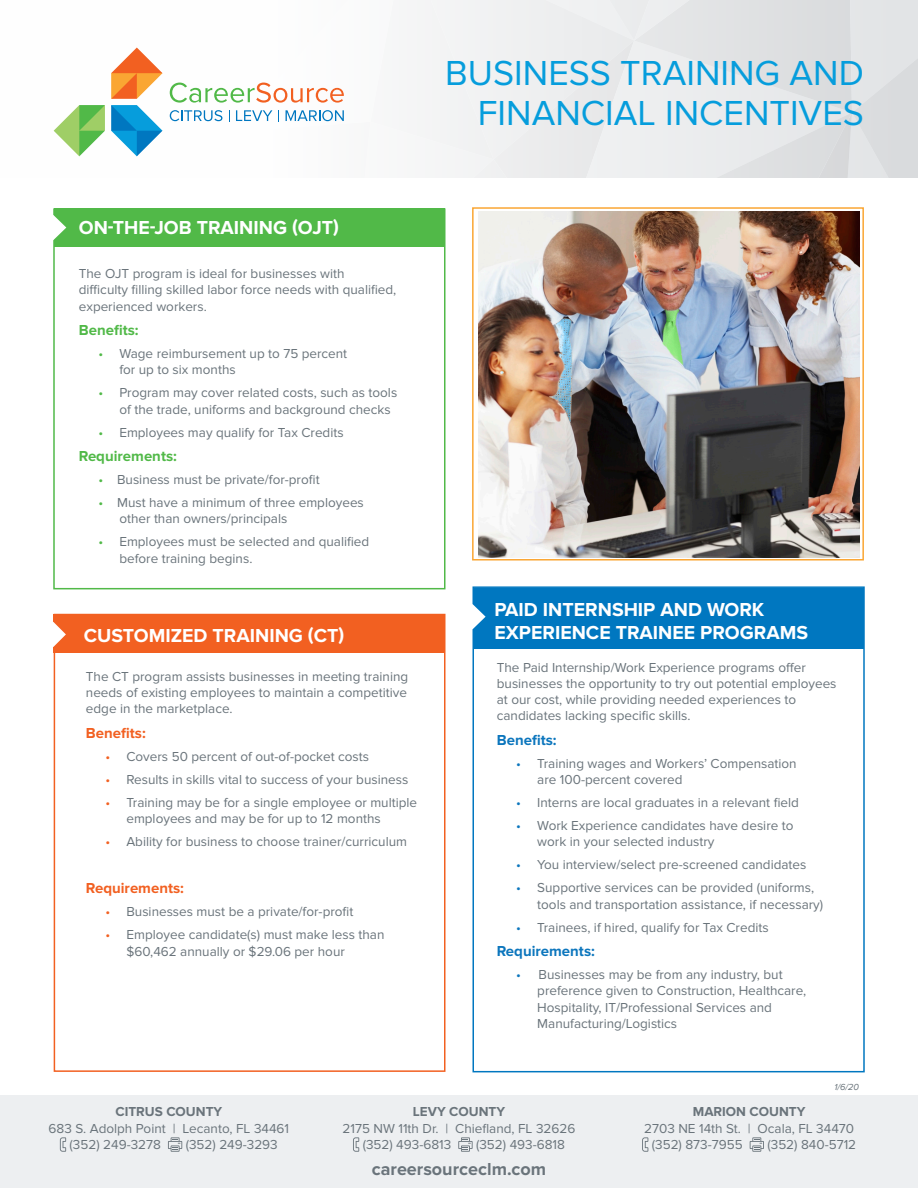
<style>
.page{position:relative;width:918px;height:1188px;background:#fff}
.page>*{position:absolute;margin:0;border:0;box-sizing:border-box;transform-origin:0 0}
.t1{font:36px/40.2px "Proxima Nova";color:#069ddc;text-align:right}
.t2{font:700 19.5px/23.4px "Proxima Nova";color:#fff}
.t3{font:700 18px "Proxima Nova";color:#6a747b}
.t4{font:700 15px "Proxima Nova";color:#0c76bd}
.t5{font:700 15px "Proxima Nova";color:#51b948}
.t6{font:700 15px "Proxima Nova";color:#f26021}
.t7{font:13.5px/16.2px "Proxima Nova";color:#6a747b}
.t8{font:700 13.5px "Proxima Nova";color:#6a747b}
.t9{font:italic 9px "Proxima Nova";color:#6a747b}
.s1{color:#51b948}
.s2{color:#f26021}
.s3{color:#0c76bd}
</style>
<div class="page">
<div style="left:473px;top:588px;width:390px;height:60px;background:#0077c0"></div>
<div style="left:472px;top:207px;width:392px;height:354px;border:2px solid #faa633"></div>
<div style="left:472px;top:586px;width:393px;height:486px;border:2px solid #0077c0"></div>
<svg style="left:472px;top:604px;width:14px;height:25px"></svg>
<div style="left:54px;top:208px;width:391px;height:39px;background:#51b948"></div>
<div style="left:53px;top:208px;width:393px;height:381px;border:2px solid #51b948"></div>
<svg style="left:53px;top:215px;width:13px;height:25px"></svg>
<div style="left:54px;top:614px;width:390px;height:38px;background:#f26021"></div>
<div style="left:54px;top:614px;width:392px;height:458px;border:2px solid #f26021"></div>
<svg style="left:53px;top:622px;width:13px;height:25px"></svg>
<svg style="left:53px;top:0;width:865px;height:177px"></svg>
<div style="left:0;top:1095px;width:918px;height:93px;background:#edeff1"></div>
<svg style="left:60px;top:1137px;width:6px;height:15px"></svg>
<svg style="left:168px;top:1137px;width:14px;height:15px"></svg>
<svg style="left:353px;top:1137px;width:6px;height:15px"></svg>
<svg style="left:458px;top:1137px;width:15px;height:15px"></svg>
<svg style="left:642px;top:1137px;width:6px;height:15px"></svg>
<svg style="left:750px;top:1137px;width:14px;height:15px"></svg>
<img style="left:479px;top:212px;width:381px;height:345px">
<p class="t1" style="left:445px;top:53px;width:420px">BUSINESS TRAINING AND<br>FINANCIAL INCENTIVES</p>
<p class="t2" style="left:79px;top:216px;width:262px">ON-THE-JOB TRAINING (OJT)</p>
<p class="t7" style="left:79px;top:266px;width:319px">The OJT program is ideal for businesses with difficulty filling skilled labor force needs with qualified, experienced workers.</p>
<p class="t5" style="left:79px;top:322px;width:61px">Benefits:</p>
<p class="t7" style="left:119px;top:346px;width:229px;text-indent:-21px"><span class="s1">•</span> Wage reimbursement up to 75 percent for up to six months</p>
<p class="t7" style="left:119px;top:385px;width:279px;text-indent:-21px"><span class="s1">•</span> Program may cover related costs, such as tools of the trade, uniforms and background checks</p>
<p class="t7" style="left:98px;top:424px;width:247px"><span class="s1">•</span> Employees may qualify for Tax Credits</p>
<p class="t5" style="left:79px;top:448px;width:100px">Requirements:</p>
<p class="t7" style="left:98px;top:472px;width:223px"><span class="s1">•</span> Business must be private/for-profit</p>
<p class="t7" style="left:119px;top:495px;width:246px;text-indent:-21px"><span class="s1">•</span> Must have a minimum of three employees other than owners/principals</p>
<p class="t7" style="left:119px;top:534px;width:251px;text-indent:-21px"><span class="s1">•</span> Employees must be selected and qualified before training begins.</p>
<p class="t2" style="left:84px;top:624px;width:262px">CUSTOMIZED TRAINING (CT)</p>
<p class="t7" style="left:86px;top:668px;width:324px;text-align:justify">The CT program assists businesses in meeting training needs of existing employees to maintain a competitive edge in the marketplace.</p>
<p class="t6" style="left:86px;top:724px;width:61px">Benefits:</p>
<p class="t7" style="left:105px;top:748px;width:265px"><span class="s2">•</span> Covers 50 percent of out-of-pocket costs</p>
<p class="t7" style="left:105px;top:771px;width:304px"><span class="s2">•</span> Results in skills vital to success of your business</p>
<p class="t7" style="left:126px;top:794px;width:292px;text-indent:-21px"><span class="s2">•</span> Training may be for a single employee or multiple employees and may be for up to 12 months</p>
<p class="t7" style="left:105px;top:833px;width:303px"><span class="s2">•</span> Ability for business to choose trainer/curriculum</p>
<p class="t6" style="left:86px;top:880px;width:100px">Requirements:</p>
<p class="t7" style="left:105px;top:904px;width:250px"><span class="s2">•</span> Businesses must be a private/for-profit</p>
<p class="t7" style="left:126px;top:927px;width:260px;text-indent:-21px"><span class="s2">•</span> Employee candidate(s) must make less than $60,462 annually or $29.06 per hour</p>
<p class="t2" style="left:495px;top:598px;width:315px">PAID INTERNSHIP AND WORK<br>EXPERIENCE TRAINEE PROGRAMS</p>
<p class="t7" style="left:497px;top:659px;width:341px">The Paid Internship/Work Experience programs offer businesses the opportunity to try out potential employees at our cost, while providing needed experiences to candidates lacking specific skills.</p>
<p class="t4" style="left:497px;top:732px;width:61px">Benefits:</p>
<p class="t7" style="left:537px;top:756px;width:261px;text-indent:-21px"><span class="s3">•</span> Training wages and Workers’ Compensation are 100-percent covered</p>
<p class="t7" style="left:516px;top:795px;width:284px"><span class="s3">•</span> Interns are local graduates in a relevant field</p>
<p class="t7" style="left:537px;top:818px;width:258px;text-indent:-21px"><span class="s3">•</span> Work Experience candidates have desire to work in your selected industry</p>
<p class="t7" style="left:516px;top:857px;width:292px"><span class="s3">•</span> You interview/select pre-screened candidates</p>
<p class="t7" style="left:537px;top:880px;width:287px;text-indent:-21px"><span class="s3">•</span> Supportive services can be provided (uniforms, tools and transportation assistance, if necessary)</p>
<p class="t7" style="left:516px;top:919px;width:254px"><span class="s3">•</span> Trainees, if hired, qualify for Tax Credits</p>
<p class="t4" style="left:497px;top:943px;width:100px">Requirements:</p>
<p class="t7" style="left:537px;top:967px;width:271px;text-indent:-21px"><span class="s3">•</span> Businesses may be from any industry, but preference given to Construction, Healthcare, Hospitality, IT/Professional Services and Manufacturing/Logistics</p>
<p class="t9" style="left:834px;top:1082px;width:26px">1/6/20</p>
<p class="t8" style="left:115px;top:1104px;width:108px">CITRUS COUNTY</p>
<p class="t7" style="left:49px;top:1120px;width:242px">683 S. Adolph Point | Lecanto, FL 34461</p>
<p class="t7" style="left:70px;top:1136px;width:93px">(352) 249-3278</p>
<p class="t7" style="left:186px;top:1136px;width:94px">(352) 249-3293</p>
<p class="t8" style="left:413px;top:1104px;width:94px">LEVY COUNTY</p>
<p class="t7" style="left:343px;top:1120px;width:234px">2175 NW 11th Dr. | Chiefland, FL 32626</p>
<p class="t7" style="left:363px;top:1136px;width:90px">(352) 493-6813</p>
<p class="t7" style="left:476px;top:1136px;width:90px">(352) 493-6818</p>
<p class="t3" style="left:372px;top:1158px;width:176px">careersourceclm.com</p>
<p class="t8" style="left:693px;top:1104px;width:114px">MARION COUNTY</p>
<p class="t7" style="left:644px;top:1120px;width:211px">2703 NE 14th St. | Ocala, FL 34470</p>
<p class="t7" style="left:652px;top:1136px;width:92px">(352) 873-7955</p>
<p class="t7" style="left:767px;top:1136px;width:90px">(352) 840-5712</p>
</div>
